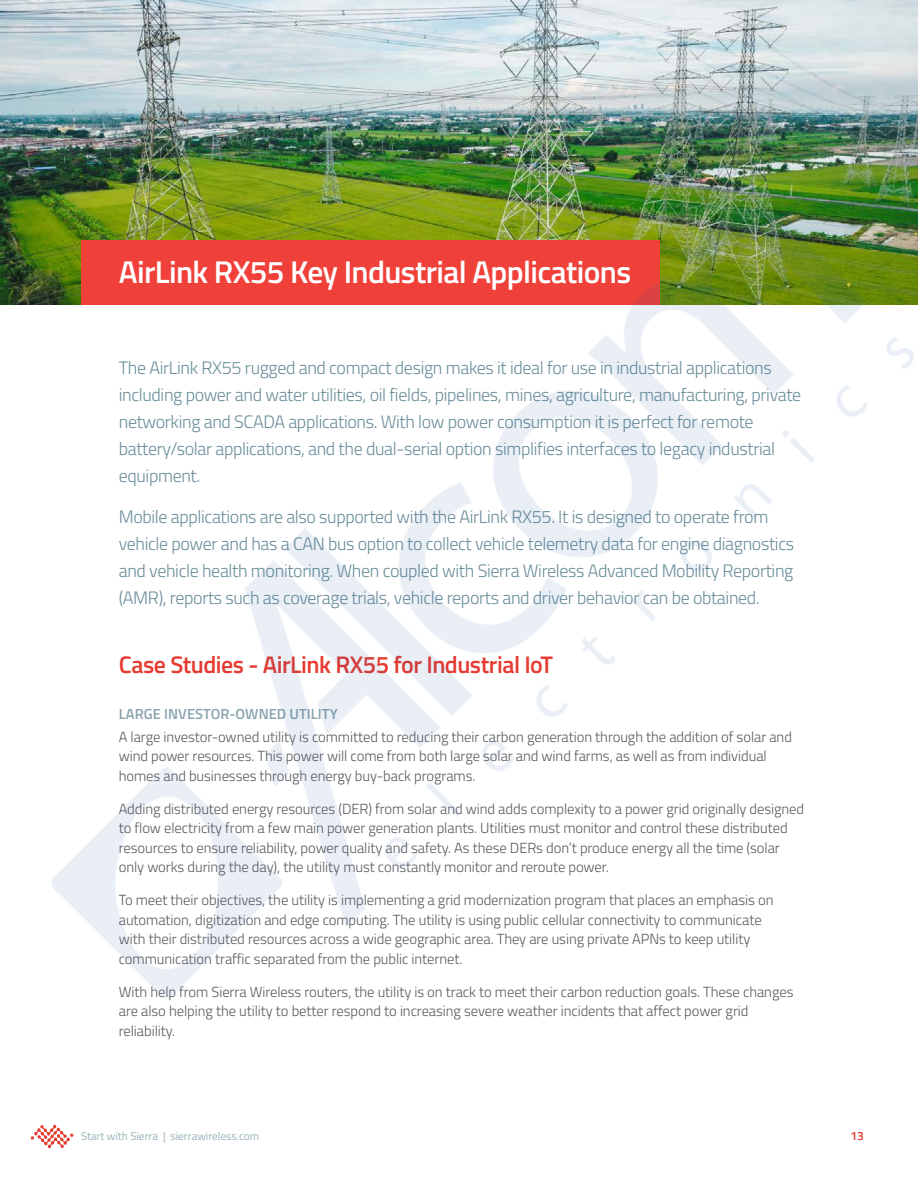
<style>
.page{position:relative;width:918px;height:1188px;background:#fff}
.page>*{position:absolute;margin:0;border:0;box-sizing:border-box;transform-origin:0 0}
.t1{font:600 31.5px "Titillium Web";letter-spacing:-.02em;color:#fff}
.t2{font:600 24px "Titillium Web";letter-spacing:-.02em;color:#e53b30}
.t3{font:300 18px/27px "Titillium Web";letter-spacing:-.02em;color:#6a8e9a}
.t4{font:300 14.7px/19.5px "Titillium Web";letter-spacing:-.005em;color:#58595b}
.t5{font:600 14.7px "Titillium Web";letter-spacing:.005em;color:#88a4ae}
.t6{font:600 12px "Titillium Web";color:#e53b30}
.t7{font:11.25px "Titillium Web";color:#99b1b9}
</style>
<div class="page">
<img style="left:0;top:0;width:918px;height:135px">
<svg style="left:31px;top:1125px;width:42px;height:23px"></svg>
<img style="left:0;top:135px;width:918px;height:863px">
<h1 class="t1" style="left:119px;top:249px;width:514px">AirLink RX55 Key Industrial Applications</h1>
<p class="t3" style="left:119px;top:353px;width:684px">The AirLink RX55 rugged and compact design makes it ideal for use in industrial applications including power and water utilities, oil fields, pipelines, mines, agriculture, manufacturing, private networking and SCADA applications. With low power consumption it is perfect for remote battery/solar applications, and the dual-serial option simplifies interfaces to legacy industrial equipment.</p>
<p class="t3" style="left:119px;top:502px;width:677px">Mobile applications are also supported with the AirLink RX55. It is designed to operate from vehicle power and has a CAN bus option to collect vehicle telemetry data for engine diagnostics and vehicle health monitoring. When coupled with Sierra Wireless Advanced Mobility Reporting (AMR), reports such as coverage trials, vehicle reports and driver behavior can be obtained.</p>
<h2 class="t2" style="left:119px;top:647px;width:436px">Case Studies - AirLink RX55 for Industrial IoT</h2>
<p class="t5" style="left:119px;top:703px;width:220px">LARGE INVESTOR-OWNED UTILITY</p>
<p class="t4" style="left:119px;top:726px;width:675px">A large investor-owned utility is committed to reducing their carbon generation through the addition of solar and wind power resources. This power will come from both large solar and wind farms, as well as from individual homes and businesses through energy buy-back programs.</p>
<p class="t4" style="left:119px;top:798px;width:687px">Adding distributed energy resources (DER) from solar and wind adds complexity to a power grid originally designed to flow electricity from a few main power generation plants. Utilities must monitor and control these distributed resources to ensure reliability, power quality and safety. As these DERs don’t produce energy all the time (solar only works during the day), the utility must constantly monitor and reroute power.</p>
<p class="t4" style="left:119px;top:890px;width:656px">To meet their objectives, the utility is implementing a grid modernization program that places an emphasis on automation, digitization and edge computing. The utility is using public cellular connectivity to communicate with their distributed resources across a wide geographic area. They are using private APNs to keep utility communication traffic separated from the public internet.</p>
<p class="t4" style="left:119px;top:981px;width:676px">With help from Sierra Wireless routers, the utility is on track to meet their carbon reduction goals. These changes are also helping the utility to better respond to increasing severe weather incidents that affect power grid reliability.</p>
<p class="t7" style="left:81px;top:1128px;width:180px">Start with Sierra | sierrawireless.com</p>
<p class="t6" style="left:851px;top:1127px;width:15px">13</p>
</div>
